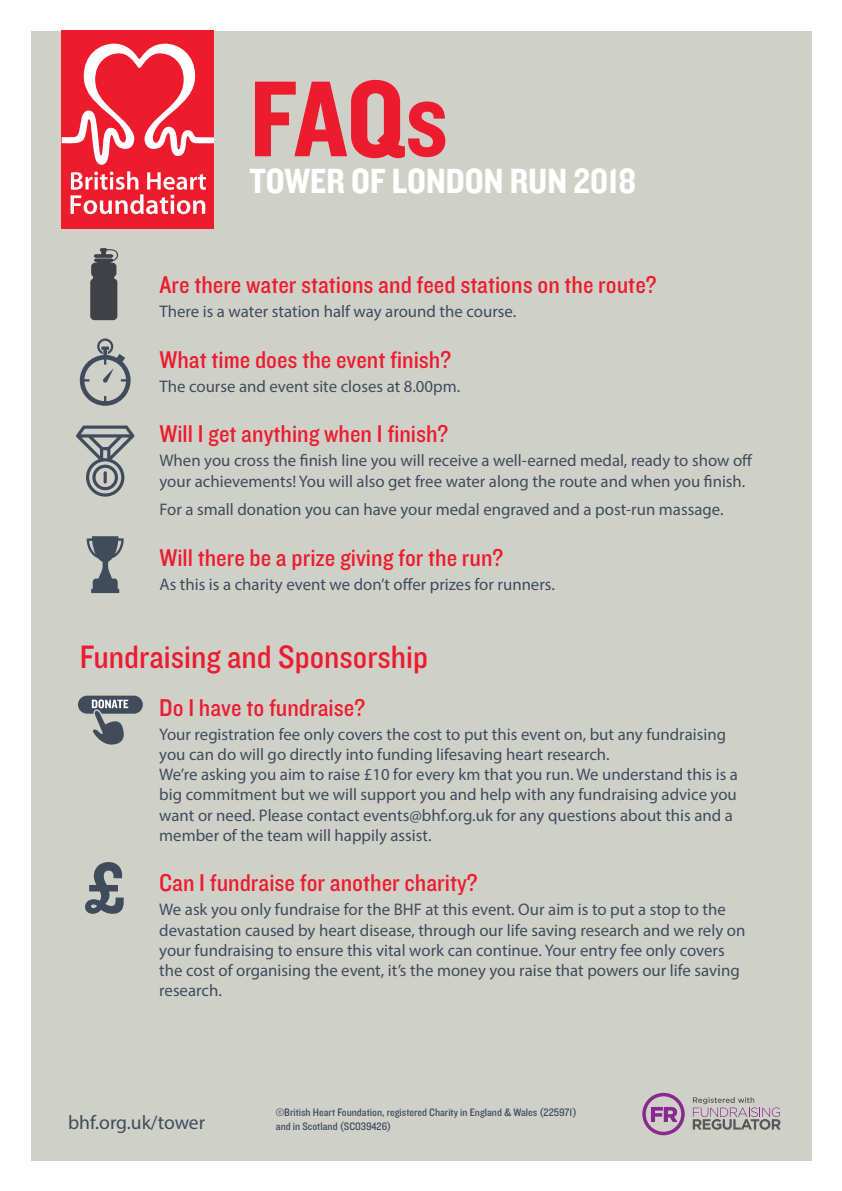
<style>
.page{position:relative;width:842px;height:1191px;background:#fff}
.page>*{position:absolute;margin:0;border:0;box-sizing:border-box;transform-origin:0 0}
.t1{font:112px "Knockout 50 Welterweight";color:#ed1b2e}
.t2{font:36.4px "Knockout 50 Welterweight";color:#fff}
.t3{font:33.6px "Knockout 30 Junior Welterwt";color:#ed1b2e}
.t4{font:25.2px "Knockout 30 Junior Welterwt";color:#ed1b2e}
.t5{font:19.6px "Myriad Pro";color:#404b5c}
.t6{font:16.8px/20.2px "Myriad Pro";color:#404b5c}
.t7{font:11.2px/13.4px "Knockout 30 Junior Welterwt";color:#404b5c}
</style>
<div class="page">
<div style="left:31px;top:31px;width:780px;height:1129px;background:#cfd1c9"></div>
<div style="left:62px;top:31px;width:152px;height:198px;background:#ee1b2d"></div>
<svg style="left:62px;top:44px;width:152px;height:121px"></svg>
<svg style="left:71px;top:171px;width:135px;height:43px"></svg>
<svg style="left:642px;top:1092px;width:43px;height:43px"></svg>
<svg style="left:693px;top:1097px;width:88px;height:32px"></svg>
<svg style="left:90px;top:248px;width:28px;height:72px;background:#56575b"></svg>
<svg style="left:80px;top:338px;width:51px;height:68px"></svg>
<svg style="left:76px;top:425px;width:59px;height:71px"></svg>
<svg style="left:87px;top:536px;width:37px;height:57px"></svg>
<svg style="left:78px;top:695px;width:65px;height:49px"></svg>
<svg style="left:85px;top:862px;width:39px;height:51px"></svg>
<h1 class="t1" style="left:250px;top:45px;width:200px">FAQs</h1>
<h2 class="t2" style="left:250px;top:157px;width:388px">TOWER OF LONDON RUN 2018</h2>
<h3 class="t4" style="left:159px;top:268px;width:499px">Are there water stations and feed stations on the route?</h3>
<p class="t6" style="left:159px;top:301px;width:358px">There is a water station half way around the course.</p>
<h3 class="t4" style="left:159px;top:342px;width:293px">What time does the event finish?</h3>
<p class="t6" style="left:159px;top:376px;width:302px">The course and event site closes at 8.00pm.</p>
<h3 class="t4" style="left:159px;top:417px;width:290px">Will I get anything when I finish?</h3>
<p class="t6" style="left:159px;top:450px;width:595px">When you cross the finish line you will receive a well-earned medal, ready to show off your achievements! You will also get free water along the route and when you finish.</p>
<p class="t6" style="left:159px;top:499px;width:565px">For a small donation you can have your medal engraved and a post-run massage.</p>
<h3 class="t4" style="left:159px;top:540px;width:345px">Will there be a prize giving for the run?</h3>
<p class="t6" style="left:159px;top:574px;width:397px">As this is a charity event we don’t offer prizes for runners.</p>
<h3 class="t3" style="left:80px;top:634px;width:350px">Fundraising and Sponsorship</h3>
<h3 class="t4" style="left:159px;top:690px;width:207px">Do I have to fundraise?</h3>
<p class="t6" style="left:159px;top:724px;width:580px">Your registration fee only covers the cost to put this event on, but any fundraising you can do will go directly into funding lifesaving heart research.<br>We’re asking you aim to raise £10 for every km that you run. We understand this is a big commitment but we will support you and help with any fundraising advice you want or need. Please contact events@bhf.org.uk for any questions about this and a member of the team will happily assist.</p>
<h3 class="t4" style="left:159px;top:866px;width:320px">Can I fundraise for another charity?</h3>
<p class="t6" style="left:159px;top:899px;width:588px">We ask you only fundraise for the BHF at this event. Our aim is to put a stop to the devastation caused by heart disease, through our life saving research and we rely on your fundraising to ensure this vital work can continue. Your entry fee only covers the cost of organising the event, it’s the money you raise that powers our life saving research.</p>
<p class="t5" style="left:68px;top:1110px;width:139px">bhf.org.uk/tower</p>
<p class="t7" style="left:276px;top:1105px;width:302px">©British Heart Foundation, registered Charity in England &amp; Wales (225971) and in Scotland (SC039426)</p>
</div>
